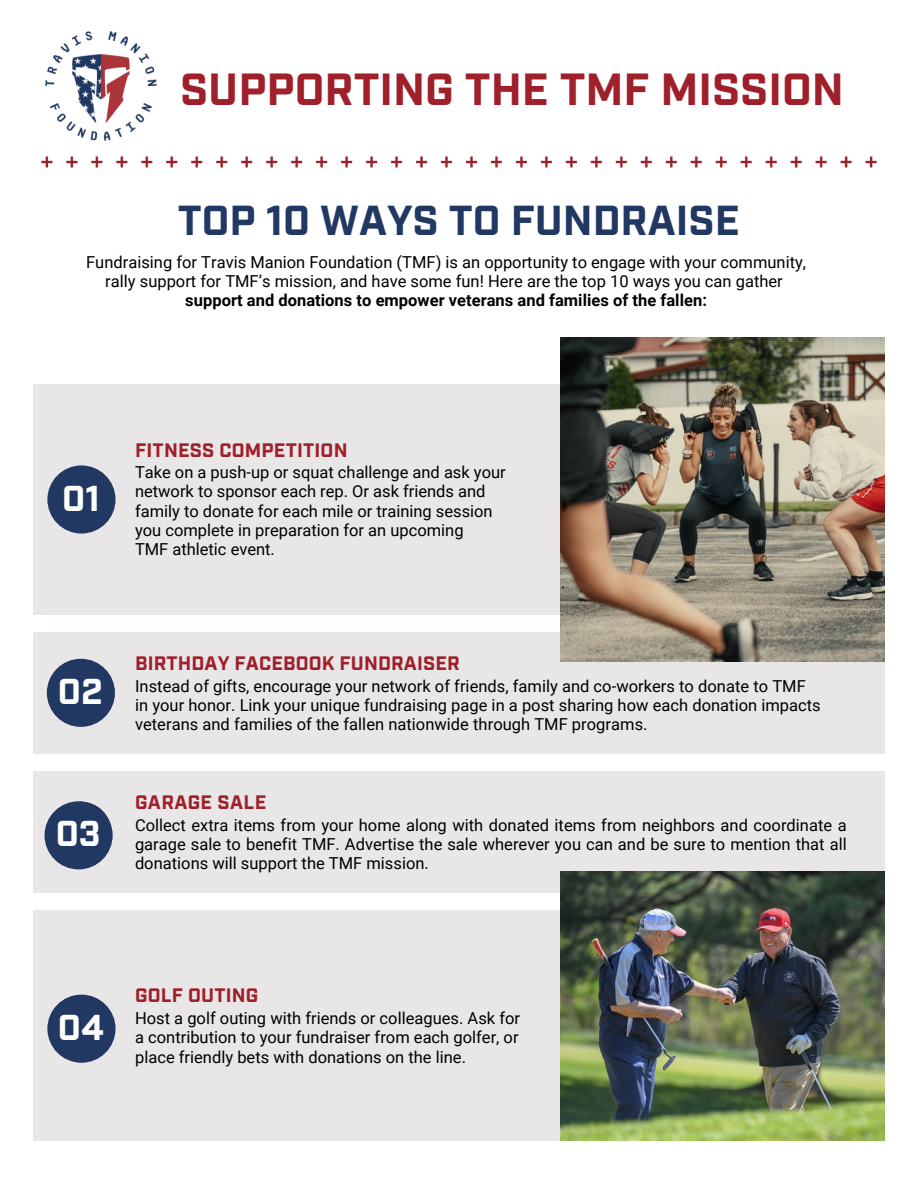
<style>
.page{position:relative;width:918px;height:1188px;background:#fff}
.page>*{position:absolute;margin:0;border:0;box-sizing:border-box;transform-origin:0 0}
.t1{font:700 45px "Industry";color:#9f1f2a}
.t2{font:700 41.85px "Industry";color:#213863}
.t3{font:700 36px "Industry";color:#fff}
.t4{font:700 19.5px "Industry";letter-spacing:.01em;color:#9f1f2a}
.t5{font:16.5px/19.2px "Roboto";color:#000}
.t6{font:700 16.5px "Roboto";color:#000}
</style>
<div class="page">
<div style="left:34px;top:385px;width:825px;height:229px;background:#e8e6e6"></div>
<div style="left:34px;top:632px;width:850px;height:122px;background:#e8e6e6"></div>
<div style="left:34px;top:771px;width:850px;height:122px;background:#e8e6e6"></div>
<div style="left:34px;top:911px;width:825px;height:229px;background:#e8e6e6"></div>
<img style="left:560px;top:338px;width:324px;height:324px">
<img style="left:560px;top:872px;width:324px;height:268px">
<img style="left:41px;top:156px;width:836px;height:12px">
<img style="left:45px;top:31px;width:112px;height:110px">
<div style="left:47px;top:465px;width:69px;height:69px;background:#213863;border-radius:50%"></div>
<div style="left:47px;top:995px;width:69px;height:68px;background:#213863;border-radius:50%"></div>
<div style="left:47px;top:659px;width:68px;height:68px;background:#213863;border-radius:50%"></div>
<div style="left:45px;top:801px;width:68px;height:68px;background:#213863;border-radius:50%"></div>
<p class="t1" style="left:180px;top:59px;width:665px">SUPPORTING THE TMF MISSION</p>
<p class="t2" style="left:178px;top:191px;width:564px">TOP 10 WAYS TO FUNDRAISE</p>
<p class="t5" style="left:86px;top:253px;width:722px;text-align:center">Fundraising for Travis Manion Foundation (TMF) is an opportunity to engage with your community, rally support for TMF’s mission, and have some fun! Here are the top 10 ways you can gather</p>
<h2 class="t6" style="left:185px;top:291px;width:523px">support and donations to empower veterans and families of the fallen:</h2>
<h1 class="t3" style="left:62px;top:473px;width:40px">01</h1>
<p class="t4" style="left:135px;top:436px;width:214px">FITNESS COMPETITION</p>
<p class="t5" style="left:135px;top:463px;width:372px">Take on a push-up or squat challenge and ask your network to sponsor each rep. Or ask friends and family to donate for each mile or training session you complete in preparation for an upcoming<br>TMF athletic event.</p>
<h1 class="t3" style="left:58px;top:666px;width:46px">02</h1>
<p class="t3" style="left:56px;top:809px;width:46px">03</p>
<h2 class="t4" style="left:135px;top:649px;width:326px">BIRTHDAY FACEBOOK FUNDRAISER</h2>
<p class="t5" style="left:135px;top:676px;width:687px">Instead of gifts, encourage your network of friends, family and co-workers to donate to TMF in your honor. Link your unique fundraising page in a post sharing how each donation impacts veterans and families of the fallen nationwide through TMF programs.</p>
<p class="t4" style="left:135px;top:789px;width:133px">GARAGE SALE</p>
<h2 class="t5" style="left:135px;top:816px;width:713px;text-align:justify">Collect extra items from your home along with donated items from neighbors and coordinate a garage sale to benefit TMF. Advertise the sale wherever you can and be sure to mention that all donations will support the TMF mission.</h2>
<p class="t3" style="left:58px;top:1002px;width:48px">04</p>
<p class="t4" style="left:135px;top:982px;width:125px">GOLF OUTING</p>
<p class="t5" style="left:135px;top:1009px;width:386px;text-align:justify">Host a golf outing with friends or colleagues. Ask for a contribution to your fundraiser from each golfer, or place friendly bets with donations on the line.</p>
</div>
